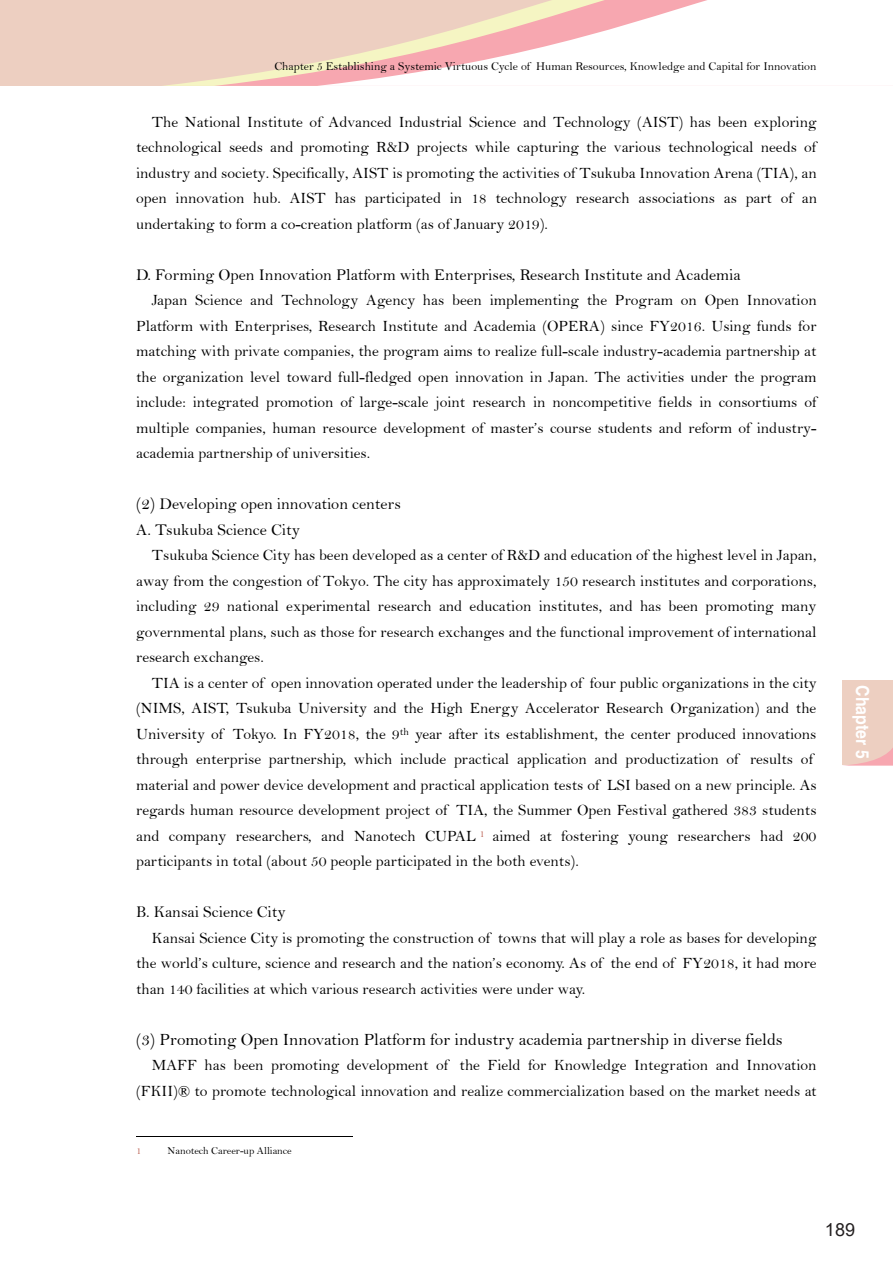
<style>
.page{position:relative;width:893px;height:1263px;background:#fff}
.page>*{position:absolute;margin:0;border:0;box-sizing:border-box;transform-origin:0 0}
.t1{font:700 18px "Helvetica";color:#fff;scale:.88 1}
.t2{font:18px "Arial";color:#231f20}
.t3{font:17.25px "Bell";color:#000}
.t4{font:16.5px/25.5px "Bell";color:#000}
.t5{font:15.75px/25.5px "Bell";color:#000;text-align:justify}
.t6{font:12px "Bell";color:#000}
.t7{font:10.5px "Bell";color:#000}
.t8{font:10.5px "Bell";color:#b95e50}
.s1{font-size:17.25px}
</style>
<div class="page">
<div style="left:842px;top:680px;width:51px;height:85px;background:#edcfc1"></div>
<div style="left:0;top:0;width:893px;height:86px;background:#edcfc1"></div>
<svg style="left:214px;top:62px;width:103px;height:24px"></svg>
<svg style="left:317px;top:0;width:576px;height:86px;fill:#fff"></svg>
<hr style="left:136px;top:1136px;width:216px;height:1px;background:#000">
<p class="t6" style="left:136px;top:59px;width:335px">Part II Measures Implemented to Promo e Science nd T chnology</p>
<p class="t6" style="left:274px;top:59px;width:544px">Chapter 5 Establishing a Systemic Virtuous Cycle of Human Resources, Knowledge and Capital for Innovation</p>
<p class="t5" style="left:136px;top:109px;width:682px;text-indent:16px">The National Institute of Advanced Industrial Science and Technology (AIST) has been exploring technological seeds and promoting R&amp;D projects while capturing the various technological needs of industry and society. Specifically, AIST is promoting the activities of Tsukuba Innovation Arena (TIA), an open innovation hub. AIST has participated in 18 technology research associations as part of an undertaking to form a co-creation platform (as of January 2019).</p>
<p class="t4" style="left:136px;top:262px;width:606px">D. Forming Open Innovation Platform with Enterprises, Research Institute and Academia</p>
<p class="t5" style="left:136px;top:287px;width:682px;text-indent:16px">Japan Science and Technology Agency has been implementing the Program on Open Innovation Platform with Enterprises, Research Institute and Academia (OPERA) since FY2016. Using funds for matching with private companies, the program aims to realize full-scale industry-academia partnership at the organization level toward full-fledged open innovation in Japan. The activities under the program include: integrated promotion of large-scale joint research in noncompetitive fields in consortiums of multiple companies, human resource development of master’s course students and reform of industry&shy;academia partnership of universities.</p>
<p class="t4" style="left:136px;top:491px;width:266px"><span class="s1">(2)</span> Developing open innovation centers<br>A. Tsukuba Science City</p>
<p class="t5" style="left:152px;top:542px;width:666px">Tsukuba Science City has been developed as a center of R&amp;D and education of the highest level in Japan,</p>
<p class="t5" style="left:136px;top:568px;width:682px">away from the congestion of Tokyo. The city has approximately 150 research institutes and corporations,</p>
<p class="t5" style="left:136px;top:593px;width:682px">including 29 national experimental research and education institutes, and has been promoting many</p>
<p class="t5" style="left:136px;top:619px;width:682px">governmental plans, such as those for research exchanges and the functional improvement of international</p>
<p class="t5" style="left:136px;top:644px;width:129px">research exchanges.</p>
<p class="t5" style="left:152px;top:670px;width:666px">TIA is a center of open innovation operated under the leadership of four public organizations in the city</p>
<p class="t5" style="left:136px;top:695px;width:682px">(NIMS, AIST, Tsukuba University and the High Energy Accelerator Research Organization) and the</p>
<p class="t5" style="left:136px;top:721px;width:682px">University of Tokyo. In FY2018, the 9<sup>th</sup> year after its establishment, the center produced innovations</p>
<p class="t5" style="left:136px;top:746px;width:678px">through enterprise partnership, which include practical application and productization of results of</p>
<p class="t5" style="left:136px;top:772px;width:682px">material and power device development and practical application tests of LSI based on a new principle. As</p>
<p class="t5" style="left:136px;top:797px;width:682px">regards human resource development project of TIA, the Summer Open Festival gathered 383 students</p>
<p class="t5" style="left:136px;top:823px;width:682px">and company researchers, and Nanotech CUPAL <sup>1</sup> aimed at fostering young researchers had 200</p>
<p class="t5" style="left:136px;top:848px;width:444px">participants in total (about 50 people participated in the both events).</p>
<p class="t4" style="left:136px;top:899px;width:151px">B. Kansai Science City</p>
<p class="t5" style="left:136px;top:925px;width:682px;text-indent:16px">Kansai Science City is promoting the construction of towns that will play a role as bases for developing the world’s culture, science and research and the nation’s economy. As of the end of FY2018, it had more than 140 facilities at which various research activities were under way.</p>
<p class="t3" style="left:136px;top:1029px;width:648px">(3) Promoting Open Innovation Platform for industry academia partnership in diverse fields</p>
<p class="t5" style="left:136px;top:1052px;width:682px;text-align:right">MAFF has been promoting development of the Field for Knowledge Integration and Innovation (FKII)® to promote technological innovation and realize commercialization based on the market needs at</p>
<p class="t8" style="left:136px;top:1145px;width:7px">1</p>
<p class="t7" style="left:168px;top:1145px;width:126px">Nanotech Career-up Alliance</p>
<p class="t1" style="left:873px;top:685px;width:85px;rotate:90deg">Chapter 5</p>
<p class="t2" style="left:825px;top:1217px;width:32px">189</p>
</div>
